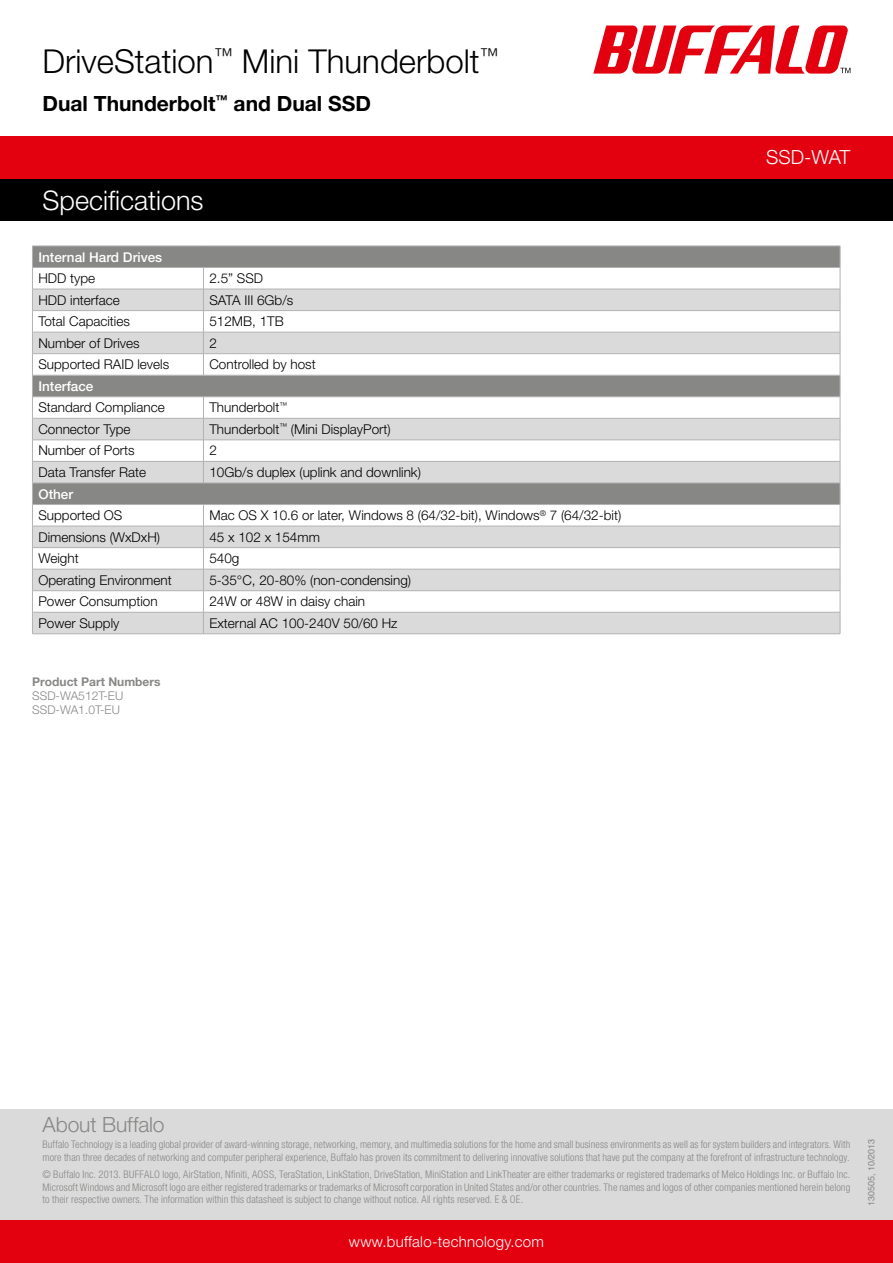
<style>
.page{position:relative;width:893px;height:1263px;background:#fff}
.page>*{position:absolute;margin:0;border:0;box-sizing:border-box;transform-origin:0 0}
.t1{font:300 33px "Helvetica Neue LT Pro";color:#000}
.t2{font:300 27px "Helvetica Neue LT Pro";color:#fff}
.t3{font:700 21px "Helvetica Neue LT Pro";color:#000}
.t4{font:300 21px "Helvetica Neue LT Pro";letter-spacing:-.005em;color:#878786}
.t5{font:300 19.5px "Helvetica Neue LT Pro";letter-spacing:-.01em;color:#fff}
.t6{font:300 15px "Helvetica Neue LT Pro";letter-spacing:.02em;color:#fff}
.t7{font:300 13.5px "Helvetica Neue LT Pro";color:#000}
.t8{font:500 13.5px "Helvetica Neue LT Pro";color:#fff}
.t9{font:300 12px/14.4px "Helvetica Neue LT Pro";color:#878786}
.t10{font:700 12px "Helvetica Neue LT Pro";color:#878786}
.t11{font:300 condensed 10.5px/12.6px "Helvetica Neue LT Pro";letter-spacing:.01em;color:#878786}
.t12{font:9px "Helvetica";color:#878786}
</style>
<div class="page">
<div style="left:0;top:1109px;width:893px;height:128px;background:#dadada"></div>
<div style="left:0;top:179px;width:893px;height:42px;background:#000"></div>
<div style="left:0;top:1220px;width:893px;height:43px;background:#e3000f"></div>
<svg style="left:593px;top:26px;width:257px;height:48px"></svg>
<div style="left:0;top:136px;width:893px;height:43px;background:#e3000f"></div>
<svg style="left:33px;top:247px;width:807px;height:42px"></svg>
<svg style="left:33px;top:290px;width:807px;height:343px;fill:#dadada"></svg>
<svg style="left:33px;top:311px;width:807px;height:64px"></svg>
<hr style="left:32px;top:246px;width:171px;height:1px;background:#b1b2b3">
<hr style="left:203px;top:246px;width:637px;height:1px;background:#b1b2b3">
<hr style="left:32px;top:267px;width:171px;height:1px;background:#b1b2b3">
<hr style="left:203px;top:267px;width:637px;height:1px;background:#b1b2b3">
<hr style="left:32px;top:289px;width:171px;height:1px;background:#b1b2b3">
<hr style="left:203px;top:289px;width:637px;height:1px;background:#b1b2b3">
<hr style="left:32px;top:310px;width:171px;height:1px;background:#b1b2b3">
<hr style="left:203px;top:310px;width:637px;height:1px;background:#b1b2b3">
<hr style="left:32px;top:396px;width:171px;height:1px;background:#b1b2b3">
<hr style="left:203px;top:396px;width:637px;height:1px;background:#b1b2b3">
<hr style="left:32px;top:418px;width:171px;height:1px;background:#b1b2b3">
<hr style="left:203px;top:418px;width:637px;height:1px;background:#b1b2b3">
<hr style="left:32px;top:440px;width:171px;height:1px;background:#b1b2b3">
<hr style="left:203px;top:440px;width:637px;height:1px;background:#b1b2b3">
<hr style="left:32px;top:461px;width:171px;height:1px;background:#b1b2b3">
<hr style="left:203px;top:461px;width:637px;height:1px;background:#b1b2b3">
<svg style="left:203px;top:397px;width:1px;height:86px"></svg>
<hr style="left:32px;top:483px;width:171px;height:1px;background:#b1b2b3">
<hr style="left:203px;top:483px;width:637px;height:1px;background:#b1b2b3">
<hr style="left:32px;top:504px;width:171px;height:1px;background:#b1b2b3">
<hr style="left:203px;top:504px;width:637px;height:1px;background:#b1b2b3">
<hr style="left:32px;top:526px;width:171px;height:1px;background:#b1b2b3">
<hr style="left:203px;top:526px;width:637px;height:1px;background:#b1b2b3">
<hr style="left:32px;top:547px;width:171px;height:1px;background:#b1b2b3">
<hr style="left:203px;top:547px;width:637px;height:1px;background:#b1b2b3">
<hr style="left:32px;top:569px;width:171px;height:1px;background:#b1b2b3">
<hr style="left:203px;top:569px;width:637px;height:1px;background:#b1b2b3">
<hr style="left:32px;top:590px;width:171px;height:1px;background:#b1b2b3">
<hr style="left:203px;top:590px;width:637px;height:1px;background:#b1b2b3">
<hr style="left:32px;top:332px;width:171px;height:1px;background:#b1b2b3">
<hr style="left:203px;top:332px;width:637px;height:1px;background:#b1b2b3">
<hr style="left:32px;top:353px;width:171px;height:1px;background:#b1b2b3">
<hr style="left:203px;top:353px;width:637px;height:1px;background:#b1b2b3">
<svg style="left:203px;top:268px;width:1px;height:107px"></svg>
<hr style="left:32px;top:375px;width:171px;height:1px;background:#b1b2b3">
<hr style="left:203px;top:375px;width:637px;height:1px;background:#b1b2b3">
<svg style="left:32px;top:247px;width:1px;height:386px"></svg>
<hr style="left:32px;top:612px;width:171px;height:1px;background:#b1b2b3">
<hr style="left:203px;top:612px;width:637px;height:1px;background:#b1b2b3">
<svg style="left:203px;top:505px;width:1px;height:128px"></svg>
<svg style="left:840px;top:246px;width:1px;height:388px"></svg>
<hr style="left:32px;top:633px;width:171px;height:1px;background:#b1b2b3">
<hr style="left:203px;top:633px;width:637px;height:1px;background:#b1b2b3">
<h1 class="t1" style="left:43px;top:41px;width:458px">DriveStation<sup>™</sup> Mini Thunderbolt<sup>™</sup></h1>
<h3 class="t3" style="left:43px;top:90px;width:330px">Dual Thunderbolt<sup>™</sup> and Dual SSD</h3>
<h2 class="t2" style="left:43px;top:183px;width:163px">Specifications</h2>
<p class="t8" style="left:38px;top:249px;width:125px">Internal Hard Drives</p>
<p class="t7" style="left:38px;top:270px;width:58px">HDD type</p>
<p class="t7" style="left:209px;top:270px;width:55px">2.5” SSD</p>
<p class="t7" style="left:38px;top:292px;width:83px">HDD interface</p>
<p class="t7" style="left:209px;top:292px;width:85px">SATA III 6Gb/s</p>
<p class="t7" style="left:38px;top:313px;width:93px">Total Capacities</p>
<p class="t7" style="left:209px;top:313px;width:76px">512MB, 1TB</p>
<p class="t7" style="left:38px;top:335px;width:103px">Number of Drives</p>
<p class="t7" style="left:209px;top:335px;width:9px">2</p>
<p class="t7" style="left:38px;top:356px;width:132px">Supported RAID levels</p>
<p class="t7" style="left:209px;top:356px;width:108px">Controlled by host</p>
<p class="t8" style="left:38px;top:378px;width:57px">Interface</p>
<p class="t7" style="left:38px;top:399px;width:128px">Standard Compliance</p>
<p class="t7" style="left:209px;top:399px;width:79px">Thunderbolt<sup>™</sup></p>
<p class="t7" style="left:38px;top:421px;width:94px">Connector Type</p>
<p class="t7" style="left:209px;top:421px;width:183px">Thunderbolt<sup>™</sup> (Mini DisplayPort)</p>
<p class="t7" style="left:38px;top:442px;width:98px">Number of Ports</p>
<p class="t7" style="left:209px;top:442px;width:9px">2</p>
<p class="t7" style="left:38px;top:464px;width:109px">Data Transfer Rate</p>
<p class="t7" style="left:209px;top:464px;width:213px">10Gb/s duplex (uplink and downlink)</p>
<p class="t8" style="left:38px;top:486px;width:36px">Other</p>
<p class="t7" style="left:38px;top:507px;width:86px">Supported OS</p>
<p class="t7" style="left:209px;top:507px;width:413px">Mac OS X 10.6 or later, Windows 8 (64/32-bit), Windows<sup>®</sup> 7 (64/32-bit)</p>
<p class="t7" style="left:38px;top:529px;width:123px">Dimensions (WxDxH)</p>
<p class="t7" style="left:209px;top:529px;width:112px">45 x 102 x 154mm</p>
<p class="t7" style="left:38px;top:550px;width:42px">Weight</p>
<p class="t7" style="left:209px;top:550px;width:32px">540g</p>
<p class="t7" style="left:38px;top:572px;width:135px">Operating Environment</p>
<p class="t7" style="left:209px;top:572px;width:203px">5-35°C, 20-80% (non-condensing)</p>
<p class="t7" style="left:38px;top:593px;width:121px">Power Consumption</p>
<p class="t7" style="left:209px;top:593px;width:157px">24W or 48W in daisy chain</p>
<p class="t7" style="left:38px;top:615px;width:83px">Power Supply</p>
<p class="t7" style="left:209px;top:615px;width:190px">External AC 100-240V 50/60 Hz</p>
<p class="t10" style="left:32px;top:674px;width:130px">Product Part Numbers</p>
<p class="t9" style="left:32px;top:688px;width:92px">SSD-WA512T-EU<br>SSD-WA1.0T-EU</p>
<h3 class="t5" style="left:766px;top:145px;width:86px">SSD-WAT</h3>
<h3 class="t4" style="left:43px;top:1111px;width:124px">About Buffalo</h3>
<p class="t11" style="left:43px;top:1138px;width:809px">Buffalo Technology is a leading global provider of award-winning storage, networking, memory, and multimedia solutions for the home and small business environments as well as for system builders and integrators. With more than three decades of networking and computer peripheral experience, Buffalo has proven its commitment to delivering innovative solutions that have put the company at the forefront of infrastructure technology.</p>
<p class="t11" style="left:43px;top:1168px;width:809px;text-align:justify">© Buffalo Inc. 2013. BUFFALO logo, AirStation, Nfiniti, AOSS, TeraStation, LinkStation, DriveStation, MiniStation and LinkTheater are either trademarks or registered trademarks of Melco Holdings Inc. or Buffalo Inc.<br>Microsoft Windows and Microsoft logo are either registered trademarks or trademarks of Microsoft corporation in United States and/or other countries. The names and logos of other companies mentioned herein belong to their respective owners. The information within this datasheet is subject to change without notice. All rights reserved. E &amp; OE.</p>
<h3 class="t6" style="left:349px;top:1232px;width:197px">www.buffalo-technology.com</h3>
<p class="t12" style="left:864px;top:1206px;width:69px;rotate:-90deg">130505, 10/2013</p>
</div>
